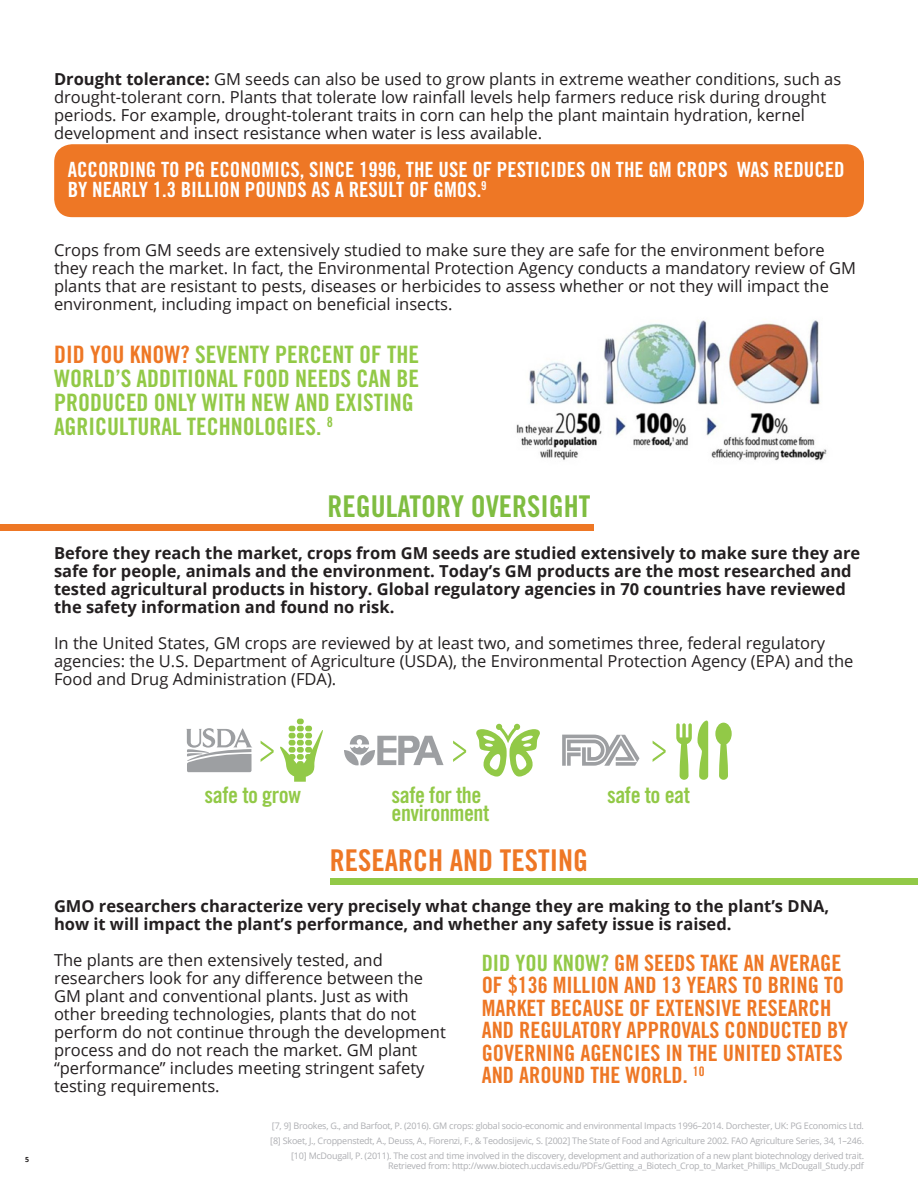
<style>
.page{position:relative;width:918px;height:1188px;background:#fff}
.page>*{position:absolute;margin:0;border:0;box-sizing:border-box;transform-origin:0 0}
.t1{font:30px "Trade Gothic Bold Cond Twenty";color:#7fbd41}
.t2{font:30px "Trade Gothic Bold Cond Twenty";color:#ee7725}
.t3{font:24px/24px "Trade Gothic Bold Cond Twenty";color:#92c947}
.t4{font:22.5px/22.5px "Trade Gothic Bold Cond Twenty";color:#ee7725}
.t5{font:22.5px "Trade Gothic Bold Cond Twenty";letter-spacing:-.02em;color:#92c947}
.t6{font:21px/19.5px "Trade Gothic Bold Cond Twenty";color:#fff}
.t7{font:16.5px/18px "Open Sans";color:#231f20}
.t8{font:700 16.5px/18px "Open Sans";color:#231f20}
.t9{font:9px/10.5px "Open Sans";letter-spacing:-.025em;color:#adaeb2;text-align:right}
.t10{font:700 7.05px "Open Sans";color:#231f20}
.s1{font-weight:700}
.s2{color:#ee7725}
.s3{color:#92c947}
</style>
<div class="page">
<div style="left:54px;top:144px;width:810px;height:73px;background:#ee7725;border-radius:18px"></div>
<img style="left:516px;top:320px;width:311px;height:141px">
<div style="left:0;top:524px;width:594px;height:7px;background:#ee7725"></div>
<svg style="left:261px;top:719px;width:62px;height:63px"></svg>
<svg style="left:653px;top:741px;width:13px;height:21px"></svg>
<svg style="left:453px;top:741px;width:13px;height:21px"></svg>
<svg style="left:186px;top:728px;width:66px;height:44px"></svg>
<svg style="left:344px;top:735px;width:100px;height:30px"></svg>
<svg style="left:698px;top:721px;width:10px;height:59px"></svg>
<svg style="left:676px;top:723px;width:16px;height:57px"></svg>
<svg style="left:715px;top:723px;width:17px;height:57px"></svg>
<svg style="left:562px;top:735px;width:78px;height:31px"></svg>
<svg style="left:476px;top:724px;width:64px;height:53px"></svg>
<div style="left:331px;top:878px;width:587px;height:7px;background:#92c947"></div>
<p class="t7" style="left:54px;top:69px;width:789px"><span class="s1">Drought tolerance:</span> GM seeds can also be used to grow plants in extreme weather conditions, such as drought-tolerant corn. Plants that tolerate low rainfall levels help farmers reduce risk during drought periods. For example, drought-tolerant traits in corn can help the plant maintain hydration, kernel development and insect resistance when water is less available.</p>
<p class="t6" style="left:68px;top:160px;width:779px">ACCORDING TO PG ECONOMICS, SINCE 1996, THE USE OF PESTICIDES ON THE GM CROPS WAS REDUCED<br>BY NEARLY 1.3 BILLION POUNDS AS A RESULT OF GMOS.<sup>9</sup></p>
<p class="t7" style="left:54px;top:240px;width:803px">Crops from GM seeds are extensively studied to make sure they are safe for the environment before they reach the market. In fact, the Environmental Protection Agency conducts a mandatory review of GM plants that are resistant to pests, diseases or herbicides to assess whether or not they will impact the environment, including impact on beneficial insects.</p>
<p class="t3" style="left:54px;top:342px;width:367px"><span class="s2">DID YOU KNOW?</span> SEVENTY PERCENT OF THE WORLD’S ADDITIONAL FOOD NEEDS CAN BE PRODUCED ONLY WITH NEW AND EXISTING AGRICULTURAL TECHNOLOGIES. <sup>8</sup></p>
<p class="t1" style="left:327px;top:488px;width:265px">REGULATORY OVERSIGHT</p>
<p class="t8" style="left:54px;top:544px;width:808px">Before they reach the market, crops from GM seeds are studied extensively to make sure they are safe for people, animals and the environment. Today’s GM products are the most researched and tested agricultural products in history. Global regulatory agencies in 70 countries have reviewed the safety information and found no risk.</p>
<p class="t7" style="left:54px;top:634px;width:801px">In the United States, GM crops are reviewed by at least two, and sometimes three, federal regulatory agencies: the U.S. Department of Agriculture (USDA), the Environmental Protection Agency (EPA) and the<br>Food and Drug Administration (FDA).</p>
<p class="t10" style="left:25px;top:1154px;width:5px">5</p>
<p class="t5" style="left:205px;top:782px;width:98px">safe to grow</p>
<p class="t5" style="left:392px;top:782px;width:91px">safe for the</p>
<p class="t5" style="left:392px;top:800px;width:99px">environment</p>
<p class="t2" style="left:330px;top:842px;width:260px">RESEARCH AND TESTING</p>
<p class="t5" style="left:607px;top:782px;width:84px">safe to eat</p>
<p class="t8" style="left:54px;top:896px;width:777px">GMO researchers characterize very precisely what change they are making to the plant’s DNA, how it will impact the plant’s performance, and whether any safety issue is raised.</p>
<p class="t7" style="left:54px;top:950px;width:393px">The plants are then extensively tested, and researchers look for any difference between the GM plant and conventional plants. Just as with other breeding technologies, plants that do not perform do not continue through the development process and do not reach the market. GM plant “performance” includes meeting stringent safety testing requirements.</p>
<p class="t4" style="left:482px;top:951px;width:368px"><span class="s3">DID YOU KNOW?</span> GM SEEDS TAKE AN AVERAGE OF $136 MILLION AND 13 YEARS TO BRING TO MARKET BECAUSE OF EXTENSIVE RESEARCH AND REGULATORY APPROVALS CONDUCTED BY GOVERNING AGENCIES IN THE UNITED STATES AND AROUND THE WORLD. <sup>10</sup></p>
<p class="t9" style="left:272px;top:1120px;width:594px">[7, 9] Brookes, G., and Barfoot, P. (2016). GM crops: global socio-economic and environmental Impacts 1996–2014. Dorchester, UK: PG Economics Ltd.</p>
<p class="t9" style="left:270px;top:1135px;width:595px">[8] Skoet, J., Croppenstedt, A., Deuss, A., Fiorenzi, F., &amp; Teodosijevic, S. [2002] The State of Food and Agriculture 2002. FAO Agriculture Series, 34, 1–246.</p>
<p class="t9" style="left:291px;top:1150px;width:574px">[10] McDougall, P. (2011). The cost and time involved in the discovery, development and authorization of a new plant biotechnology derived trait.<br>Retrieved from: http://www.biotech.ucdavis.edu/PDFs/Getting_a_Biotech_Crop_to_Market_Phillips_McDougall_Study.pdf</p>
</div>
